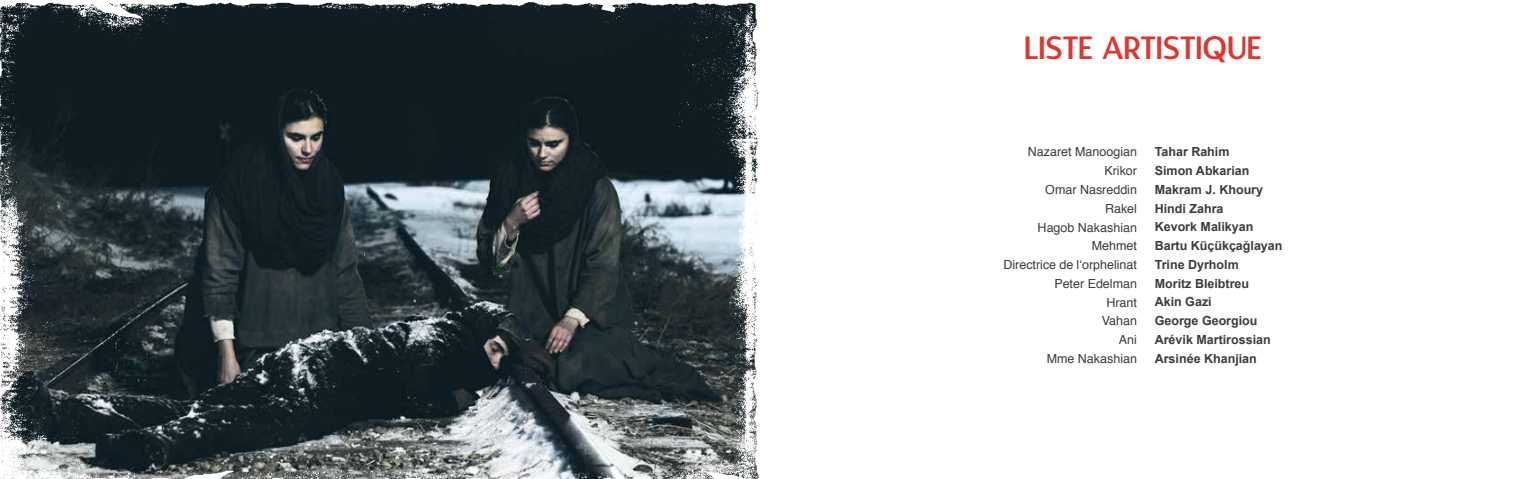
<style>
.page{position:relative;width:1524px;height:479px;background:#fff}
.page>*{position:absolute;margin:0;border:0;box-sizing:border-box;transform-origin:0 0}
.t1{font:31.25px "Designosaur";color:#e0362e}
.t2{font:700 12.5px/18.8px "Arial";color:#3c3c3b}
.t3{font:12.5px/18.8px "Helvetica";color:#3c3c3b;text-align:right}
</style>
<div class="page">
<img style="left:0;top:2px;width:759px;height:476px">
<h1 class="t1" style="left:1024px;top:21px;width:239px">LISTE ARTISTIQUE</h1>
<p class="t3" style="left:1003px;top:143px;width:135px">Nazaret Manoogian<br>Krikor<br>Omar Nasreddin<br>Rakel<br>Hagob Nakashian<br>Mehmet<br>Directrice de l‘orphelinat<br>Peter Edelman<br>Hrant<br>Vahan<br>Ani<br>Mme Nakashian</p>
<p class="t2" style="left:1154px;top:143px;width:129px">Tahar Rahim<br>Simon Abkarian<br>Makram J. Khoury<br>Hindi Zahra<br>Kevork Malikyan<br>Bartu Küçükçağlayan<br>Trine Dyrholm<br>Moritz Bleibtreu<br>Akin Gazi<br>George Georgiou<br>Arévik Martirossian<br>Arsinée Khanjian</p>
</div>
